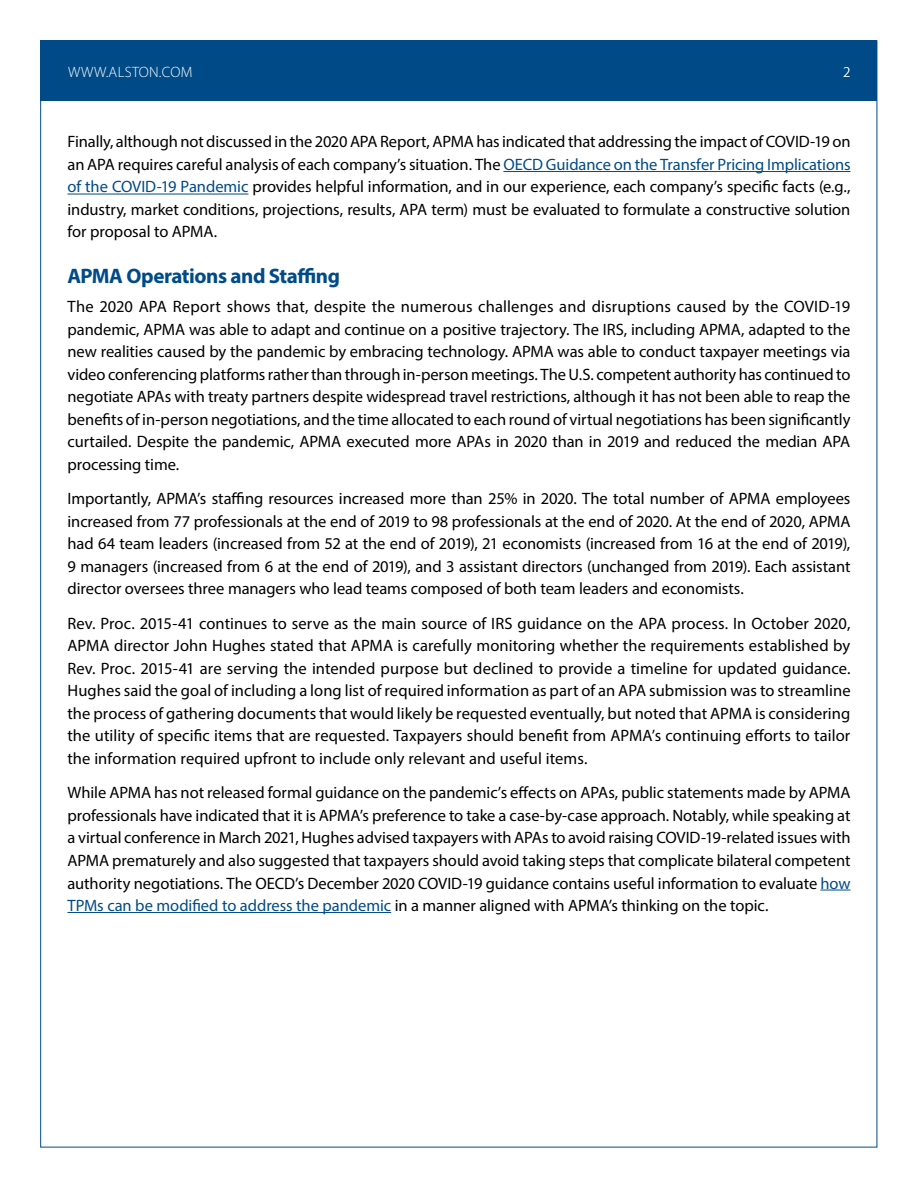
<style>
.page{position:relative;width:918px;height:1188px;background:#fff}
.page>*{position:absolute;margin:0;border:0;box-sizing:border-box;transform-origin:0 0}
.t1{font:700 21px "Myriad Pro";letter-spacing:-.025em;color:#004b87}
.t2{font:16.5px/22.5px "Myriad Pro";color:#000;text-align:justify}
.t3{font:300 15px "Myriad Pro";letter-spacing:.02em;color:#fff}
.s1{color:#004b87}
</style>
<div class="page">
<div style="left:40px;top:40px;width:837px;height:61px;background:#004b87"></div>
<hr style="left:503px;top:171px;width:347px;height:1px;background:#004b87">
<hr style="left:68px;top:194px;width:180px;height:1px;background:#004b87">
<hr style="left:820px;top:890px;width:31px;height:1px;background:#004b87">
<hr style="left:68px;top:912px;width:323px;height:1px;background:#004b87">
<p class="t3" style="left:68px;top:63px;width:126px">WWW.ALSTON.COM</p>
<p class="t3" style="left:843px;top:63px;width:9px">2</p>
<p class="t2" style="left:68px;top:130px;width:785px">Finally, although not discussed in the 2020 APA Report, APMA has indicated that addressing the impact of COVID-19 on an APA requires careful analysis of each company’s situation. The <span class="s1">OECD Guidance on the Transfer Pricing Implications of the COVID-19 Pandemic</span> provides helpful information, and in our experience, each company’s specific facts (e.g., industry, market conditions, projections, results, APA term) must be evaluated to formulate a constructive solution for proposal to APMA.</p>
<p class="t1" style="left:68px;top:262px;width:274px">APMA Operations and Staffing</p>
<p class="t2" style="left:68px;top:295px;width:785px">The 2020 APA Report shows that, despite the numerous challenges and disruptions caused by the COVID-19 pandemic, APMA was able to adapt and continue on a positive trajectory. The IRS, including APMA, adapted to the new realities caused by the pandemic by embracing technology. APMA was able to conduct taxpayer meetings via video conferencing platforms rather than through in-person meetings. The U.S. competent authority has continued to negotiate APAs with treaty partners despite widespread travel restrictions, although it has not been able to reap the benefits of in-person negotiations, and the time allocated to each round of virtual negotiations has been significantly curtailed. Despite the pandemic, APMA executed more APAs in 2020 than in 2019 and reduced the median APA processing time.</p>
<p class="t2" style="left:68px;top:487px;width:785px">Importantly, APMA’s staffing resources increased more than 25% in 2020. The total number of APMA employees increased from 77 professionals at the end of 2019 to 98 professionals at the end of 2020. At the end of 2020, APMA had 64 team leaders (increased from 52 at the end of 2019), 21 economists (increased from 16 at the end of 2019), 9 managers (increased from 6 at the end of 2019), and 3 assistant directors (unchanged from 2019). Each assistant director oversees three managers who lead teams composed of both team leaders and economists.</p>
<p class="t2" style="left:68px;top:612px;width:785px">Rev. Proc. 2015-41 continues to serve as the main source of IRS guidance on the APA process. In October 2020, APMA director John Hughes stated that APMA is carefully monitoring whether the requirements established by Rev. Proc. 2015-41 are serving the intended purpose but declined to provide a timeline for updated guidance.<br>Hughes said the goal of including a long list of required information as part of an APA submission was to streamline the process of gathering documents that would likely be requested eventually, but noted that APMA is considering the utility of specific items that are requested. Taxpayers should benefit from APMA’s continuing efforts to tailor the information required upfront to include only relevant and useful items.</p>
<p class="t2" style="left:68px;top:781px;width:785px">While APMA has not released formal guidance on the pandemic’s effects on APAs, public statements made by APMA professionals have indicated that it is APMA’s preference to take a case-by-case approach. Notably, while speaking at a virtual conference in March 2021, Hughes advised taxpayers with APAs to avoid raising COVID-19-related issues with APMA prematurely and also suggested that taxpayers should avoid taking steps that complicate bilateral competent authority negotiations. The OECD’s December 2020 COVID-19 guidance contains useful information to evaluate <span class="s1">how TPMs can be modified to address the pandemic</span> in a manner aligned with APMA’s thinking on the topic.</p>
</div>
